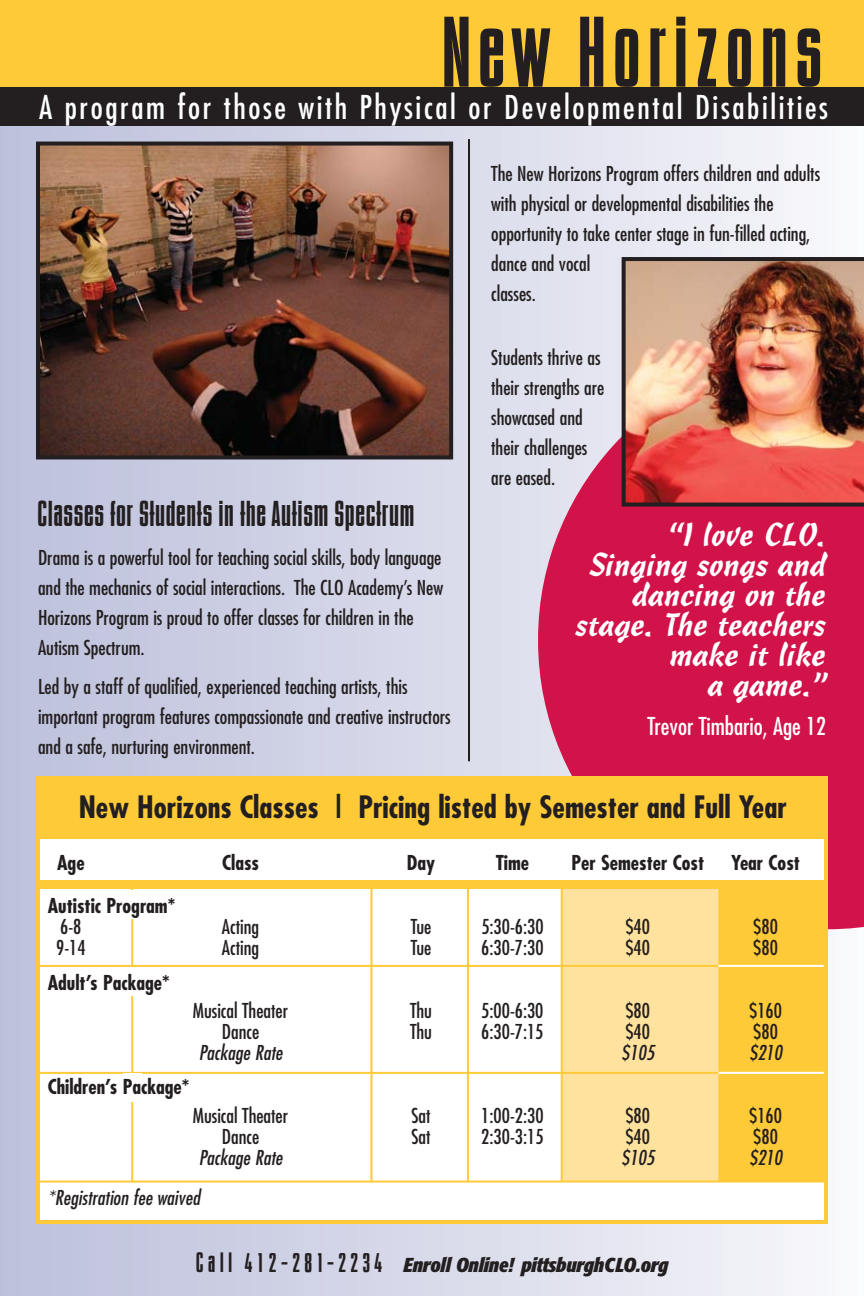
<style>
.page{position:relative;width:864px;height:1296px;background:#fff}
.page>*{position:absolute;margin:0;border:0;box-sizing:border-box;transform-origin:0 0}
.t1{font:700 100px "Bisteck";letter-spacing:.055em;color:#231f20}
.t2{font:700 36px "Bisteck";color:#231f20}
.t3{font:32px/30px "Cascade Script";color:#fff;text-align:right}
.t4{font:condensed 32px "Futura";letter-spacing:.08em;color:#fff}
.t5{font:700 condensed 30px "Futura";color:#231f20}
.t6{font:condensed 24px "Futura";color:#fff}
.t7{font:condensed 20px/30px "Futura";color:#231f20}
.t8{font:700 condensed 20px "Futura";color:#231f20}
.t9{font:italic condensed 20px "Futura";color:#231f20}
.t10{font:italic 700 condensed 20px "Formata";letter-spacing:-.015em;color:#231f20}
.s1{font-family:"Bisteck";font-style:normal;font-stretch:normal;font-size:28px}
</style>
<div class="page">
<div style="left:0;top:0;width:864px;height:1296px;background:linear-gradient(to right,#bbbfda,#f7f7fb)"></div>
<hr style="left:468px;top:139px;width:2px;height:622px;background:#231f20">
<svg style="left:538px;top:351px;width:326px;height:578px;background:#d32e5f"></svg>
<div style="left:0;top:0;width:864px;height:126px;background:#231f20"></div>
<div style="left:0;top:0;width:864px;height:86px;background:#ffca38"></div>
<img style="left:41px;top:147px;width:407px;height:307px">
<div style="left:36px;top:142px;width:417px;height:317px;border:4px solid #231f20"></div>
<img style="left:622px;top:257px;width:242px;height:250px">
<div style="left:40px;top:795px;width:784px;height:425px;background:#fff"></div>
<div style="left:36px;top:791px;width:792px;height:433px;border:4px solid #ffca38"></div>
<div style="left:562px;top:885px;width:157px;height:297px;background:#ffe29e"></div>
<div style="left:719px;top:885px;width:106px;height:297px;background:#ffca38"></div>
<div style="left:36px;top:776px;width:792px;height:63px;background:#ffca38"></div>
<hr style="left:131px;top:881px;width:2px;height:300px;background:#ffca38">
<hr style="left:370px;top:881px;width:2px;height:301px;background:#ffca38">
<hr style="left:467px;top:881px;width:2px;height:301px;background:#ffca38">
<hr style="left:561px;top:881px;width:2px;height:301px;background:#ffca38">
<hr style="left:36px;top:965px;width:792px;height:2px;background:#ffca38">
<div style="left:36px;top:880px;width:792px;height:9px;background:#ffca38"></div>
<hr style="left:718px;top:881px;width:2px;height:300px;background:#ffca38">
<hr style="left:36px;top:1181px;width:792px;height:2px;background:#ffca38">
<hr style="left:36px;top:1072px;width:792px;height:2px;background:#ffca38">
<div style="left:123px;top:1074px;width:18px;height:28px;background:#fff"></div>
<div style="left:123px;top:967px;width:19px;height:28px;background:#fff"></div>
<div style="left:123px;top:890px;width:19px;height:28px;background:#fff"></div>
<hr style="left:718px;top:965px;width:106px;height:2px;background:#fff">
<hr style="left:718px;top:1072px;width:106px;height:2px;background:#fff">
<h1 class="t1" style="left:444px;top:17px;width:384px">New Horizons</h1>
<h3 class="t4" style="left:39px;top:93px;width:791px">A program for those with Physical or Developmental Disabilities</h3>
<p class="t7" style="left:491px;top:160px;width:331px">The New Horizons Program offers children and adults with physical or developmental disabilities the opportunity to take center stage in fun-filled acting, dance and vocal<br>classes.</p>
<p class="t7" style="left:491px;top:344px;width:115px">Students thrive as their strengths are showcased and their challenges are eased.</p>
<h3 class="t3" style="left:576px;top:522px;width:252px">“I love CLO.<br>Singing songs and dancing on the stage. The teachers make it like<br>a game.”</h3>
<p class="t6" style="left:648px;top:715px;width:180px">Trevor Timbario, Age 12</p>
<h2 class="t2" style="left:38px;top:501px;width:379px">Classes for Students in the Autism Spectrum</h2>
<p class="t7" style="left:38px;top:544px;width:407px">Drama is a powerful tool for teaching social skills, body language and the mechanics of social interactions. The CLO Academy’s New Horizons Program is proud to offer classes for children in the Autism Spectrum.</p>
<p class="t7" style="left:38px;top:673px;width:414px">Led by a staff of qualified, experienced teaching artists, this important program features compassionate and creative instructors and a safe, nurturing environment.</p>
<h3 class="t5" style="left:79px;top:794px;width:710px">New Horizons Classes | Pricing listed by Semester and Full Year</h3>
<p class="t8" style="left:57px;top:854px;width:29px">Age</p>
<p class="t8" style="left:222px;top:854px;width:38px">Class</p>
<p class="t8" style="left:407px;top:854px;width:30px">Day</p>
<p class="t8" style="left:496px;top:854px;width:35px">Time</p>
<p class="t8" style="left:571px;top:854px;width:134px">Per Semester Cost</p>
<p class="t8" style="left:731px;top:854px;width:70px">Year Cost</p>
<p class="t8" style="left:48px;top:897px;width:129px">Autistic Program*</p>
<p class="t7" style="left:60px;top:913px;width:23px">6-8</p>
<p class="t7" style="left:222px;top:913px;width:39px">Acting</p>
<p class="t7" style="left:411px;top:913px;width:22px">Tue</p>
<p class="t7" style="left:481px;top:913px;width:64px">5:30-6:30</p>
<p class="t7" style="left:625px;top:913px;width:26px">$40</p>
<p class="t7" style="left:753px;top:913px;width:26px">$80</p>
<p class="t7" style="left:56px;top:934px;width:31px">9-14</p>
<p class="t7" style="left:222px;top:934px;width:39px">Acting</p>
<p class="t7" style="left:411px;top:934px;width:22px">Tue</p>
<p class="t7" style="left:481px;top:934px;width:64px">6:30-7:30</p>
<p class="t7" style="left:625px;top:934px;width:26px">$40</p>
<p class="t7" style="left:753px;top:934px;width:26px">$80</p>
<p class="t8" style="left:48px;top:974px;width:124px">Adult’s Package*</p>
<p class="t7" style="left:193px;top:998px;width:97px">Musical Theater</p>
<p class="t7" style="left:410px;top:998px;width:23px">Thu</p>
<p class="t7" style="left:481px;top:998px;width:64px">5:00-6:30</p>
<p class="t7" style="left:625px;top:998px;width:26px">$80</p>
<p class="t7" style="left:749px;top:998px;width:34px">$160</p>
<p class="t7" style="left:222px;top:1019px;width:39px">Dance</p>
<p class="t7" style="left:410px;top:1019px;width:23px">Thu</p>
<p class="t7" style="left:481px;top:1019px;width:64px">6:30-7:15</p>
<p class="t7" style="left:625px;top:1019px;width:26px">$40</p>
<p class="t7" style="left:753px;top:1019px;width:26px">$80</p>
<p class="t9" style="left:199px;top:1044px;width:89px">Package Rate</p>
<p class="t9" style="left:621px;top:1044px;width:38px">$105</p>
<p class="t9" style="left:749px;top:1044px;width:38px">$210</p>
<p class="t8" style="left:48px;top:1078px;width:143px">Children’s Package*</p>
<p class="t7" style="left:193px;top:1102px;width:97px">Musical Theater</p>
<p class="t7" style="left:412px;top:1102px;width:21px">Sat</p>
<p class="t7" style="left:481px;top:1102px;width:64px">1:00-2:30</p>
<p class="t7" style="left:625px;top:1102px;width:26px">$80</p>
<p class="t7" style="left:749px;top:1102px;width:34px">$160</p>
<p class="t7" style="left:222px;top:1123px;width:39px">Dance</p>
<p class="t7" style="left:411px;top:1123px;width:21px">Sat</p>
<p class="t7" style="left:481px;top:1123px;width:64px">2:30-3:15</p>
<p class="t7" style="left:625px;top:1123px;width:26px">$40</p>
<p class="t7" style="left:753px;top:1123px;width:26px">$80</p>
<p class="t9" style="left:199px;top:1148px;width:89px">Package Rate</p>
<p class="t9" style="left:621px;top:1148px;width:38px">$105</p>
<p class="t9" style="left:749px;top:1148px;width:38px">$210</p>
<p class="t9" style="left:48px;top:1188px;width:157px">*Registration fee waived</p>
<p class="t10" style="left:196px;top:1257px;width:473px"><span class="s1">C a l l 4 1 2 - 2 8 1- 2 2 3 4</span> Enroll Online! pittsburghCLO.org</p>
</div>
